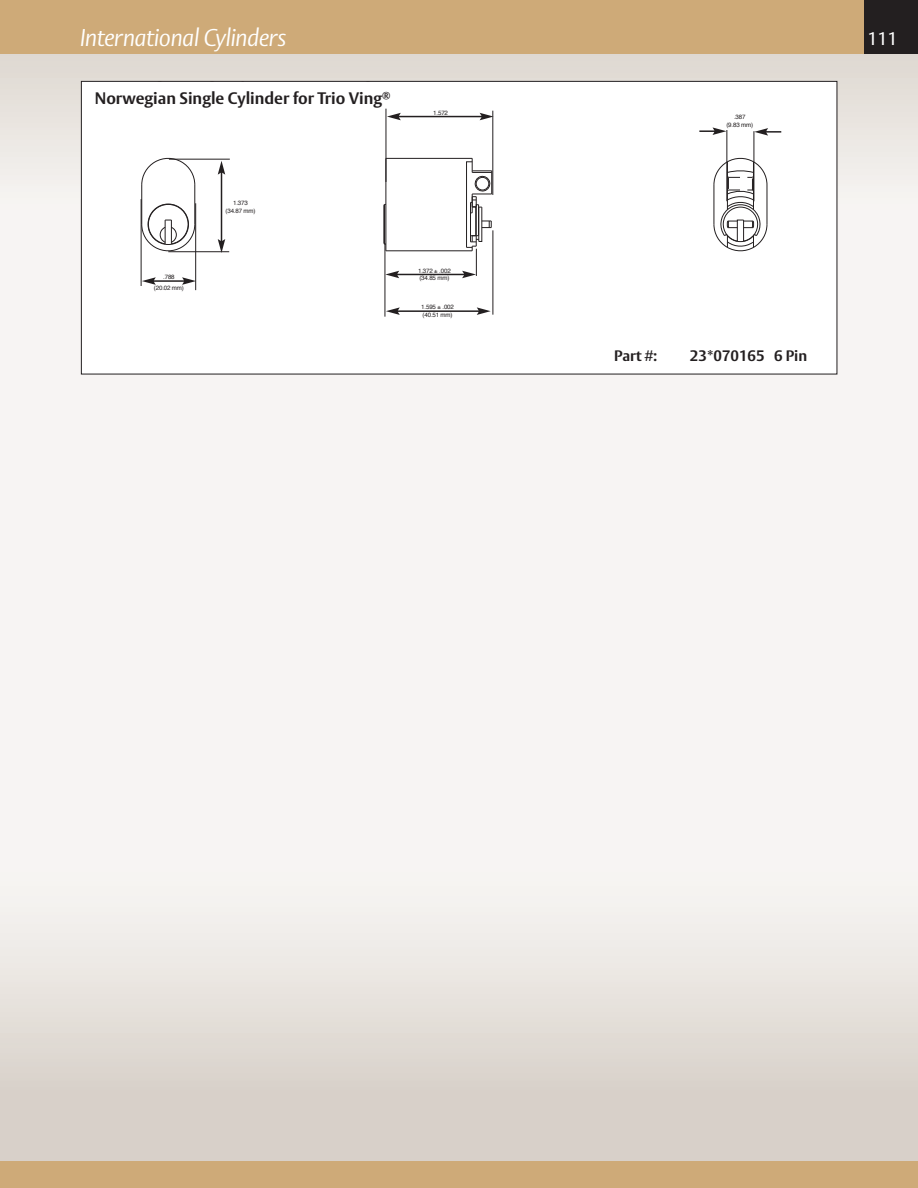
<style>
.page{position:relative;width:918px;height:1188px;background:#f7f4f3}
.page>*{position:absolute;margin:0;border:0;box-sizing:border-box;transform-origin:0 0}
.t1{font:italic 300 24px "ASSA Vesta";letter-spacing:-.03em;color:#fff}
.t2{font:18px "ASSA Vesta";color:#fff}
.t3{font:700 16.5px "ASSA Vesta";color:#231f20}
.t4{font:700 15px "ASSA Vesta";color:#231f20}
.t5{font:6.15px/7.5px "Helvetica";letter-spacing:-.025em;color:#231f20;text-align:center}
</style>
<div class="page">
<div style="left:0;top:756px;width:918px;height:432px;background:linear-gradient(to bottom,#fffdfd,#d3cbc2)"></div>
<svg style="left:0;top:54px;width:918px;height:216px"></svg>
<div style="left:0;top:0;width:918px;height:54px;background:#ceaa78"></div>
<div style="left:0;top:1161px;width:918px;height:27px;background:#ceaa78"></div>
<div style="left:864px;top:0;width:54px;height:54px;background:#231f20"></div>
<div style="left:81px;top:81px;width:756px;height:293px;background:#fff"></div>
<svg style="left:141px;top:157px;width:55px;height:29px"></svg>
<hr style="left:194px;top:185px;width:1px;height:39px;background:#231f20">
<hr style="left:141px;top:185px;width:1px;height:39px;background:#231f20">
<hr style="left:386px;top:158px;width:86px;height:1px;background:#231f20">
<hr style="left:386px;top:250px;width:86px;height:1px;background:#231f20">
<hr style="left:385px;top:158px;width:1px;height:93px;background:#231f20">
<hr style="left:383px;top:205px;width:1px;height:38px;background:#231f20">
<hr style="left:384px;top:204px;width:1px;height:40px;background:#231f20">
<svg style="left:142px;top:203px;width:53px;height:50px"></svg>
<svg style="left:713px;top:156px;width:55px;height:96px"></svg>
<hr style="left:385px;top:243px;width:1px;height:74px;background:#231f20">
<hr style="left:386px;top:109px;width:1px;height:73px;background:#231f20">
<hr style="left:493px;top:230px;width:1px;height:85px;background:#231f20">
<hr style="left:493px;top:111px;width:1px;height:84px;background:#231f20">
<hr style="left:397px;top:310px;width:82px;height:2px;background:#231f20">
<svg style="left:477px;top:307px;width:14px;height:8px"></svg>
<svg style="left:386px;top:307px;width:14px;height:8px"></svg>
<svg style="left:699px;top:127px;width:27px;height:8px"></svg>
<svg style="left:755px;top:128px;width:26px;height:8px"></svg>
<hr style="left:397px;top:274px;width:68px;height:1px;background:#231f20">
<svg style="left:462px;top:158px;width:30px;height:120px"></svg>
<svg style="left:385px;top:271px;width:14px;height:7px"></svg>
<hr style="left:398px;top:116px;width:84px;height:1px;background:#231f20">
<svg style="left:480px;top:113px;width:14px;height:7px"></svg>
<svg style="left:387px;top:113px;width:14px;height:7px"></svg>
<hr style="left:153px;top:280px;width:32px;height:2px;background:#231f20">
<svg style="left:182px;top:277px;width:13px;height:8px"></svg>
<svg style="left:142px;top:277px;width:14px;height:8px"></svg>
<hr style="left:221px;top:172px;width:1px;height:70px;background:#231f20">
<svg style="left:218px;top:161px;width:7px;height:14px"></svg>
<svg style="left:218px;top:239px;width:7px;height:14px"></svg>
<hr style="left:195px;top:203px;width:1px;height:87px;background:#231f20">
<hr style="left:141px;top:199px;width:1px;height:87px;background:#231f20">
<hr style="left:727px;top:130px;width:1px;height:71px;background:#231f20">
<hr style="left:754px;top:131px;width:1px;height:70px;background:#231f20">
<hr style="left:168px;top:251px;width:61px;height:1px;background:#231f20">
<hr style="left:169px;top:159px;width:61px;height:1px;background:#231f20">
<h1 class="t1" style="left:80px;top:23px;width:208px">International Cylinders</h1>
<h3 class="t3" style="left:95px;top:88px;width:297px">Norwegian Single Cylinder for Trio Ving<sup>®</sup></h3>
<p class="t5" style="left:433px;top:109px;width:16px">1.572</p>
<p class="t5" style="left:154px;top:272px;width:32px;line-height:10.5px">.788<br>(20.02 mm)</p>
<p class="t5" style="left:226px;top:200px;width:32px">1.373 (34.87 mm)</p>
<p class="t5" style="left:418px;top:267px;width:34px;text-align:left">1.372 ± .002 (34.85 mm)</p>
<p class="t5" style="left:421px;top:304px;width:34px;text-align:left">1.595 ± .002 (40.51 mm)</p>
<p class="t5" style="left:726px;top:114px;width:28px">.387<br>(9.83 mm)</p>
<h2 class="t2" style="left:867px;top:28px;width:32px">111</h2>
<h3 class="t4" style="left:614px;top:346px;width:45px">Part #:</h3>
<h3 class="t4" style="left:690px;top:346px;width:119px">23*070165 6 Pin</h3>
</div>
